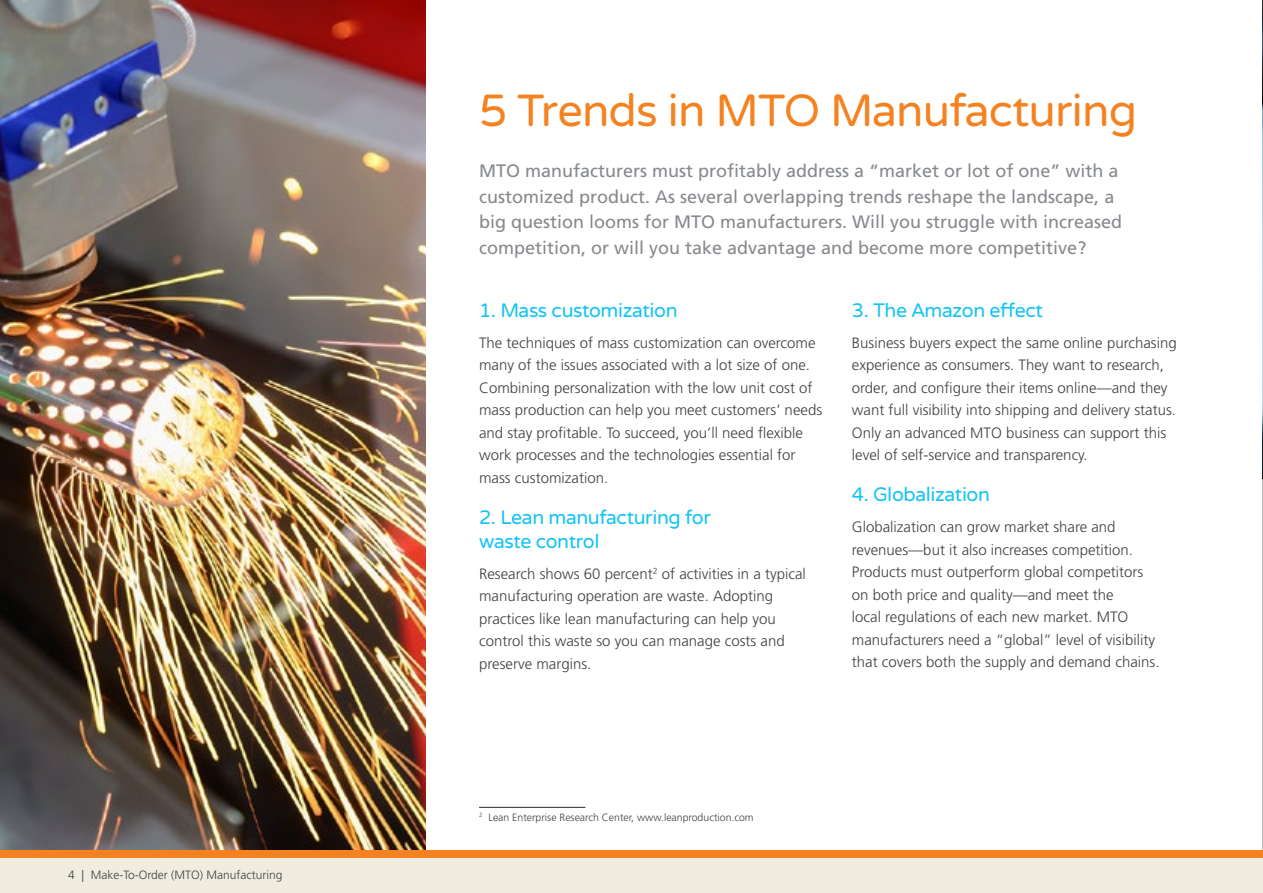
<style>
.page{position:relative;width:1263px;height:893px;background:#fff}
.page>*{position:absolute;margin:0;border:0;box-sizing:border-box;transform-origin:0 0}
.Headline_24_25{font:45px "Varela Round";letter-spacing:-.02em;color:#f58220}
.subhead_1{font:19.5px/24px "Varela Round";letter-spacing:-.02em;color:#12c3f4}
.Intro_para_12pt{font:18px/25.5px "Frutiger LT Std";color:#86898d}
.Text_10_15{font:300 15px/22.5px "Frutiger LT Std";color:#414042}
.t1{font:300 12px "Frutiger LT Std";color:#414042}
.Footnotes{font:300 10.5px "Frutiger LT Std";color:#414042}
</style>
<div class="page">
<hr style="left:1262px;top:0;width:1px;height:893px;background:#a1a1a4">
<img style="left:1262px;top:0;width:1px;height:478px">
<hr style="left:479px;top:807px;width:106px;height:1px;background:#414042">
<img style="left:0;top:0;width:425px;height:850px">
<div style="left:0;top:850px;width:1263px;height:9px;background:#f58220"></div>
<div style="left:0;top:859px;width:1263px;height:34px;background:#f0ede0"></div>
<p class="t1" style="left:68px;top:868px;width:216px">4 | Make-To-Order (MTO) Manufacturing</p>
<p class="Headline_24_25" style="left:479px;top:85px;width:659px">5 Trends in MTO Manufacturing</p>
<p class="Intro_para_12pt" style="left:479px;top:158px;width:645px">MTO manufacturers must profitably address a “market or lot of one” with a customized product. As several overlapping trends reshape the landscape, a big question looms for MTO manufacturers. Will you struggle with increased competition, or will you take advantage and become more competitive?</p>
<p class="subhead_1" style="left:479px;top:298px;width:200px">1. Mass customization</p>
<p class="Text_10_15" style="left:479px;top:331px;width:345px">The techniques of mass customization can overcome many of the issues associated with a lot size of one.<br>Combining personalization with the low unit cost of mass production can help you meet customers’ needs and stay profitable. To succeed, you’ll need flexible work processes and the technologies essential for mass customization.</p>
<p class="subhead_1" style="left:479px;top:505px;width:233px">2. Lean manufacturing for waste control</p>
<p class="Text_10_15" style="left:479px;top:562px;width:328px">Research shows 60 percent<sup>2</sup> of activities in a typical manufacturing operation are waste. Adopting practices like lean manufacturing can help you control this waste so you can manage costs and preserve margins.</p>
<p class="subhead_1" style="left:852px;top:298px;width:193px">3. The Amazon effect</p>
<p class="Text_10_15" style="left:852px;top:331px;width:326px">Business buyers expect the same online purchasing experience as consumers. They want to research, order, and configure their items online—and they want full visibility into shipping and delivery status.<br>Only an advanced MTO business can support this level of self-service and transparency.</p>
<p class="subhead_1" style="left:852px;top:483px;width:140px">4. Globalization</p>
<p class="Text_10_15" style="left:852px;top:516px;width:309px">Globalization can grow market share and revenues—but it also increases competition.<br>Products must outperform global competitors on both price and quality—and meet the<br>local regulations of each new market. MTO manufacturers need a “global” level of visibility that covers both the supply and demand chains.</p>
<p class="Footnotes" style="left:479px;top:811px;width:276px"><sup>2</sup> Lean Enterprise Research Center, www.leanproduction.com</p>
</div>
